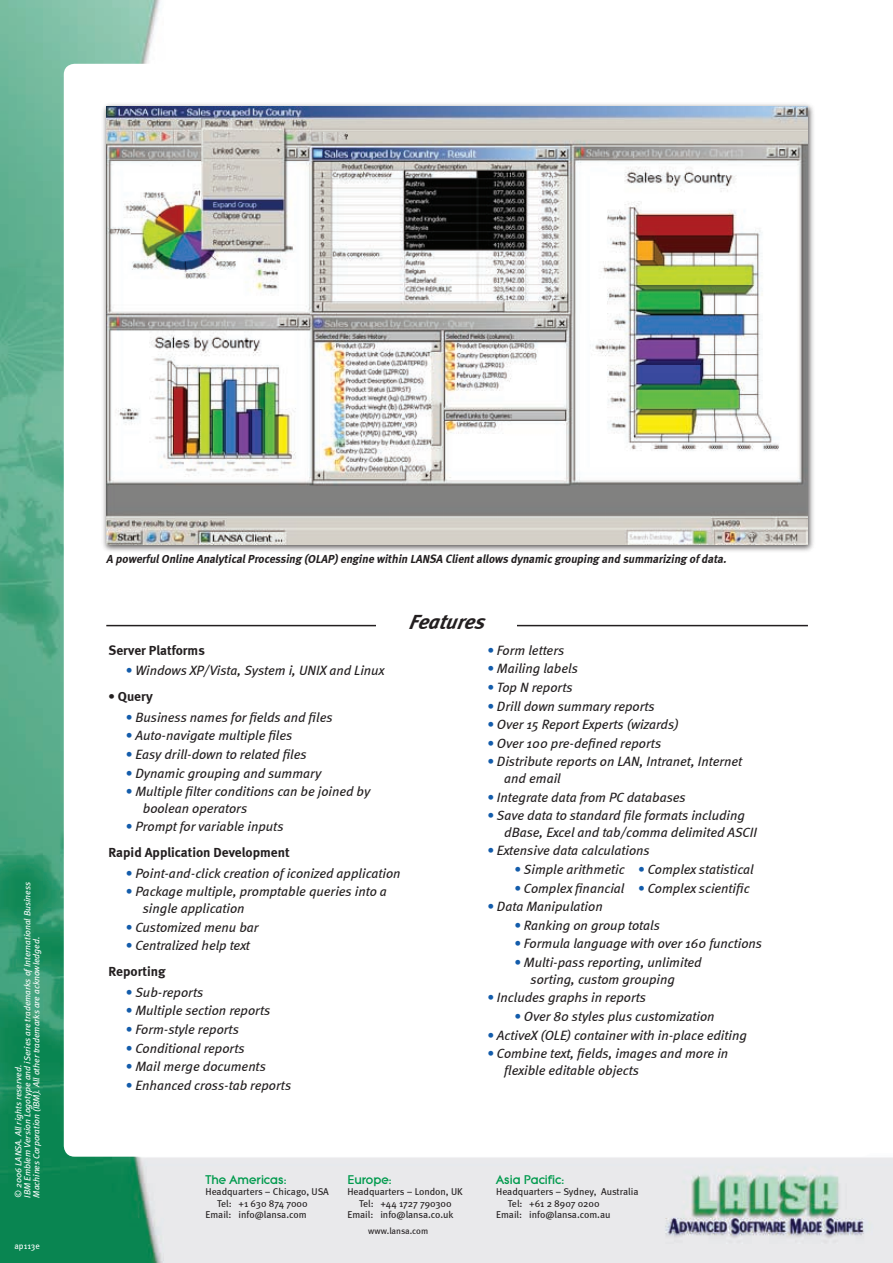
<style>
.page{position:relative;width:893px;height:1263px;background:#fff}
.page>*{position:absolute;margin:0;border:0;box-sizing:border-box;transform-origin:0 0}
.t1{font:italic 700 21px "Meta";color:#231f20}
.t2{font:italic 13.5px/16.5px "Meta";color:#231f20}
.t3{font:700 13.5px/25.7px "Meta";color:#231f20}
.t4{font:800 13.2px "Litera EF";color:#009a4d}
.t5{font:italic 700 12px "Meta";color:#231f20;scale:.96 1}
.t6{font:9.9px "Meta";color:#231f20}
.t7{font:italic 9px/9px "Meta";color:#fff}
.t8{font:9px "Meta";letter-spacing:-.005em;color:#231f20}
.t9{font:9px "Meta";color:#fff;scale:.96 1}
.s1{color:#135cab}
.s2{font-weight:400;font-style:italic;color:#135cab}
.s3{font-weight:400;font-style:italic}
.s4{font-weight:700;font-style:normal}
</style>
<div class="page">
<img style="left:0;top:0;width:893px;height:1263px">
<div style="left:64px;top:64px;width:809px;height:1093px;background:#fff;border-radius:11px"></div>
<hr style="left:106px;top:625px;width:702px;height:1px;background:#231f20">
<div style="left:376px;top:612px;width:141px;height:25px;background:#fff"></div>
<div style="left:101px;top:102px;width:715px;height:452px;background:#231f20;opacity:.75"></div>
<img style="left:106px;top:106px;width:702px;height:439px">
<p class="t7" style="left:14px;top:1197px;width:317px;rotate:-90deg">© 2006 LANSA. All rights reserved.<br>IBM Emblem Version Logotype and iSeries are trademarks of International Business<br>Machines Corporation (IBM). All other trademarks are acknowledged.</p>
<p class="t9" style="left:15px;top:1240px;width:28px">ap113e</p>
<p class="t5" style="left:106px;top:551px;width:650px">A powerfulOnline AnalyticalProcessing (OLAP) engine within LANSA Clientallows dynamic grouping and summarizing of data.</p>
<p class="t3" style="left:108px;top:637px;width:98px">Server Platforms</p>
<p class="t2" style="left:126px;top:662px;width:260px"><span class="s1">•</span> Windows XP/Vista, System i, UNIX and Linux</p>
<p class="t3" style="left:108px;top:683px;width:46px">• Query</p>
<p class="t2" style="left:126px;top:709px;width:209px"><span class="s1">•</span> Business names for fields and files</p>
<p class="t2" style="left:126px;top:727px;width:168px"><span class="s1">•</span> Auto-navigate multiple files</p>
<p class="t2" style="left:126px;top:746px;width:183px"><span class="s1">•</span> Easy drill-down to related files</p>
<p class="t2" style="left:126px;top:765px;width:197px"><span class="s1">•</span> Dynamic grouping and summary</p>
<p class="t2" style="left:143px;top:783px;width:229px;text-indent:-17px"><span class="s1">•</span> Multiple filter conditions can be joined by boolean operators</p>
<p class="t3" style="left:108px;top:814px;width:183px;text-indent:17px"><span class="s2">•</span> <span class="s3">Prompt for variable inputs<br></span>Rapid Application Development</p>
<p class="t2" style="left:126px;top:865px;width:277px"><span class="s1">•</span> Point-and-click creation of iconized application</p>
<p class="t2" style="left:143px;top:883px;width:246px;text-indent:-17px"><span class="s1">•</span> Package multiple, promptable queries into a single application</p>
<p class="t2" style="left:126px;top:918px;width:135px"><span class="s1">•</span> Customized menu bar</p>
<p class="t2" style="left:108px;top:932px;width:143px;line-height:25.7px;text-indent:17px"><span class="s1">•</span> Centralized help text<br><span class="s4">Reporting</span></p>
<p class="t2" style="left:126px;top:983px;width:79px"><span class="s1">•</span> Sub-reports</p>
<p class="t2" style="left:126px;top:1002px;width:146px"><span class="s1">•</span> Multiple section reports</p>
<p class="t2" style="left:126px;top:1021px;width:115px"><span class="s1">•</span> Form-style reports</p>
<p class="t2" style="left:126px;top:1039px;width:121px"><span class="s1">•</span> Conditional reports</p>
<p class="t2" style="left:126px;top:1058px;width:142px"><span class="s1">•</span> Mail merge documents</p>
<p class="t2" style="left:126px;top:1077px;width:167px"><span class="s1">•</span> Enhanced cross-tab reports</p>
<h1 class="t1" style="left:409px;top:609px;width:81px">Features</h1>
<p class="t2" style="left:487px;top:642px;width:79px"><span class="s1">•</span> Form letters</p>
<p class="t2" style="left:487px;top:660px;width:92px"><span class="s1">•</span> Mailing labels</p>
<p class="t2" style="left:487px;top:679px;width:87px"><span class="s1">•</span> Top N reports</p>
<p class="t2" style="left:487px;top:697px;width:169px"><span class="s1">•</span> Drill down summary reports</p>
<p class="t2" style="left:487px;top:716px;width:193px"><span class="s1">•</span> Over 15 Report Experts (wizards)</p>
<p class="t2" style="left:487px;top:735px;width:176px"><span class="s1">•</span> Over 100 pre-defined reports</p>
<p class="t2" style="left:504px;top:753px;width:239px;text-indent:-17px"><span class="s1">•</span> Distribute reports on LAN, Intranet, Internet and email</p>
<p class="t2" style="left:487px;top:788px;width:200px"><span class="s1">•</span> Integrate data from PC databases</p>
<p class="t2" style="left:504px;top:807px;width:254px;text-indent:-17px"><span class="s1">•</span> Save data to standard file formats including dBase, Excel and tab/comma delimited ASCII</p>
<p class="t2" style="left:487px;top:842px;width:164px"><span class="s1">•</span> Extensive data calculations</p>
<p class="t2" style="left:514px;top:861px;width:241px"><span class="s1">•</span> Simple arithmetic <span class="s1">•</span> Complex statistical</p>
<p class="t2" style="left:514px;top:879px;width:237px"><span class="s1">•</span> Complex financial <span class="s1">•</span> Complex scientific</p>
<p class="t2" style="left:487px;top:898px;width:117px"><span class="s1">•</span> Data Manipulation</p>
<p class="t2" style="left:514px;top:917px;width:147px"><span class="s1">•</span> Ranking on group totals</p>
<p class="t2" style="left:514px;top:935px;width:250px"><span class="s1">•</span> Formula language with over 160 functions</p>
<p class="t2" style="left:531px;top:954px;width:173px;text-indent:-17px"><span class="s1">•</span> Multi-pass reporting, unlimited sorting, custom grouping</p>
<p class="t2" style="left:487px;top:989px;width:161px"><span class="s1">•</span> Includes graphs in reports</p>
<p class="t2" style="left:514px;top:1008px;width:202px"><span class="s1">•</span> Over 80 styles plus customization</p>
<p class="t2" style="left:487px;top:1026px;width:261px"><span class="s1">•</span> ActiveX (OLE) container with in-place editing</p>
<p class="t2" style="left:504px;top:1045px;width:226px;text-indent:-17px"><span class="s1">•</span> Combine text, fields, images and more in flexible editable objects</p>
<p class="t4" style="left:206px;top:1172px;width:82px">The Americas:</p>
<p class="t6" style="left:206px;top:1186px;width:125px">Headquarters – Chicago, USA</p>
<p class="t6" style="left:217px;top:1197px;width:92px">Tel: +1 630 874 7000</p>
<p class="t6" style="left:206px;top:1209px;width:103px">Email: info@lansa.com</p>
<p class="t4" style="left:347px;top:1172px;width:46px">Europe:</p>
<p class="t6" style="left:347px;top:1186px;width:117px">Headquarters – London, UK</p>
<p class="t6" style="left:359px;top:1197px;width:94px">Tel: +44 1727 790300</p>
<p class="t6" style="left:347px;top:1209px;width:108px">Email: info@lansa.co.uk</p>
<p class="t8" style="left:368px;top:1225px;width:61px">www.lansa.com</p>
<p class="t4" style="left:496px;top:1172px;width:70px">Asia Pacific:</p>
<p class="t6" style="left:496px;top:1186px;width:144px">Headquarters – Sydney, Australia</p>
<p class="t6" style="left:508px;top:1197px;width:93px">Tel: +61 2 8907 0200</p>
<p class="t6" style="left:496px;top:1209px;width:116px">Email: info@lansa.com.au</p>
</div>
